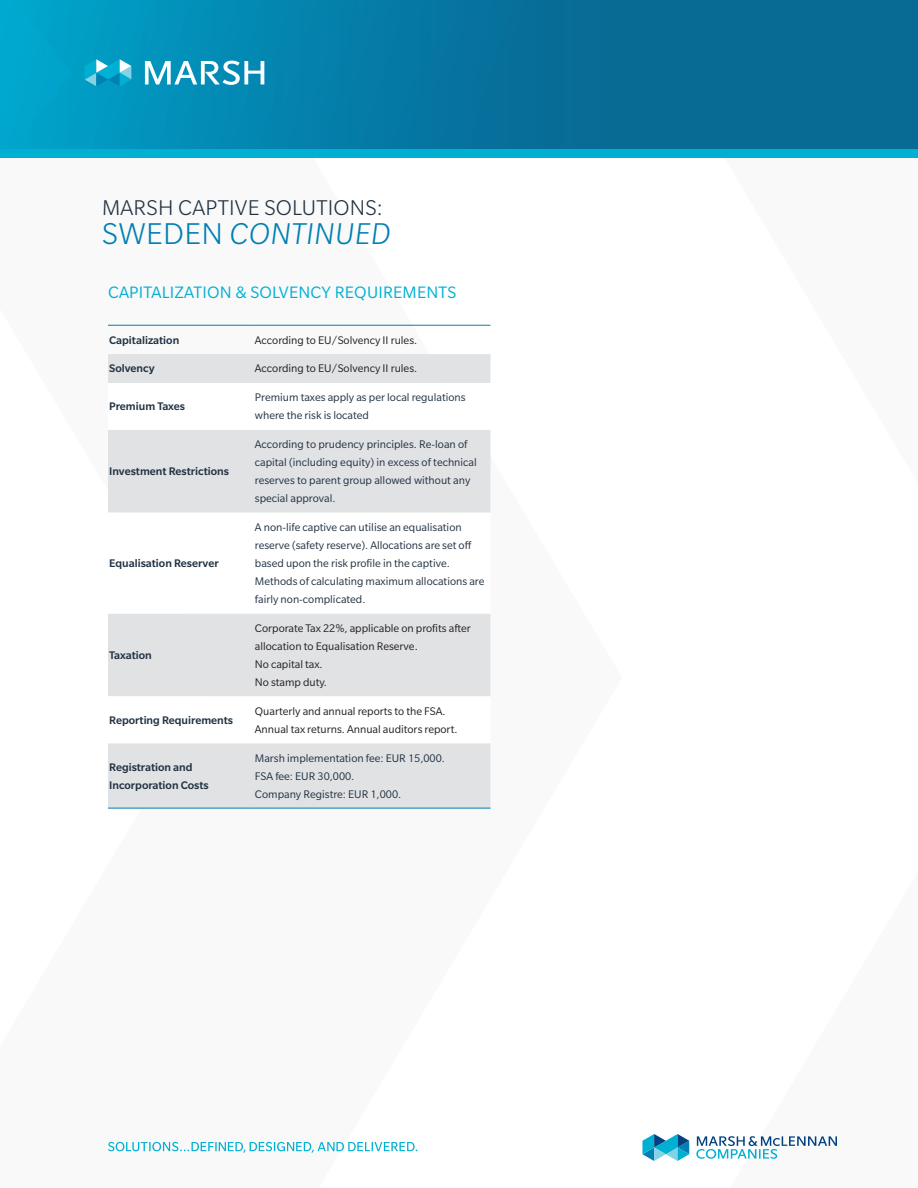
<style>
.page{position:relative;width:918px;height:1188px;background:#fff}
.page>*{position:absolute;margin:0;border:0;box-sizing:border-box;transform-origin:0 0}
.Page_Headline_22_20{font:italic 300 32.7px "Slate Pro";letter-spacing:.01em;color:#0080b3}
.Page_Headline_22_20-2{font:300 23.25px "Slate Pro";letter-spacing:.01em;color:#213242}
.Body_Subhead_12_14{font:18px "Slate Pro";letter-spacing:.01em;color:#00b0d3}
.Body_Text_9_12{font:12px/18px "Slate Pro";color:#213242}
.t1{font:12px "Slate Pro";color:#231f20}
.t2{font:500 12px "Slate Pro";color:#213242}
.s1{font-style:normal}
</style>
<div class="page">
<div style="left:108px;top:354px;width:382px;height:454px;background:#e1e2e4"></div>
<svg style="left:108px;top:383px;width:382px;height:360px"></svg>
<hr style="left:108px;top:325px;width:146px;height:1px;background:#0080b3">
<hr style="left:254px;top:325px;width:236px;height:1px;background:#0080b3">
<hr style="left:108px;top:808px;width:146px;height:1px;background:#0080b3">
<hr style="left:254px;top:808px;width:236px;height:1px;background:#0080b3">
<svg style="left:696px;top:1136px;width:141px;height:23px"></svg>
<svg style="left:642px;top:1134px;width:47px;height:27px"></svg>
<svg style="left:108px;top:1142px;width:309px;height:11px"></svg>
<svg style="left:7px;top:0;width:911px;height:150px;background:#057ba4"></svg>
<svg style="left:85px;top:59px;width:46px;height:27px"></svg>
<svg style="left:145px;top:61px;width:119px;height:24px"></svg>
<div style="left:0;top:150px;width:918px;height:8px;background:#00b0d3"></div>
<p class="Page_Headline_22_20-2" style="left:102px;top:196px;width:282px">MARSH CAPTIVE SOLUTIONS:</p>
<p class="Page_Headline_22_20" style="left:102px;top:217px;width:290px"><span class="s1">SWEDEN</span> CONTINUED</p>
<p class="Body_Subhead_12_14" style="left:108px;top:283px;width:350px">CAPITALIZATION &amp; SOLVENCY REQUIREMENTS</p>
<p class="t2" style="left:109px;top:333px;width:72px">Capitalization</p>
<p class="t1" style="left:255px;top:334px;width:164px">According to EU/Solvency II rules.</p>
<p class="t2" style="left:109px;top:362px;width:47px">Solvency</p>
<p class="t1" style="left:255px;top:362px;width:164px">According to EU/Solvency II rules.</p>
<p class="t2" style="left:109px;top:400px;width:78px">Premium Taxes</p>
<p class="Body_Text_9_12" style="left:255px;top:388px;width:212px">Premium taxes apply as per local regulations</p>
<p class="Body_Text_9_12" style="left:255px;top:406px;width:116px">where the risk is located</p>
<p class="t2" style="left:109px;top:465px;width:121px">Investment Restrictions</p>
<p class="t2" style="left:109px;top:557px;width:111px">Equalisation Reserver</p>
<p class="t2" style="left:109px;top:649px;width:44px">Taxation</p>
<p class="t2" style="left:109px;top:713px;width:126px">Reporting Requirements</p>
<p class="t2" style="left:109px;top:760px;width:85px">Registration and</p>
<p class="t2" style="left:109px;top:778px;width:101px">Incorporation Costs</p>
<p class="Body_Text_9_12" style="left:255px;top:435px;width:223px">According to prudency principles. Re-loan of capital (including equity) in excess of technical reserves to parent group allowed without any special approval.</p>
<p class="Body_Text_9_12" style="left:255px;top:518px;width:231px">A non-life captive can utilise an equalisation reserve (safety reserve). Allocations are set off based upon the risk profile in the captive.<br>Methods of calculating maximum allocations are fairly non-complicated.</p>
<p class="t1" style="left:255px;top:622px;width:217px">Corporate Tax 22%, applicable on profits after</p>
<p class="t1" style="left:255px;top:640px;width:164px">allocation to Equalisation Reserve.</p>
<p class="t1" style="left:255px;top:658px;width:69px">No capital tax.</p>
<p class="t1" style="left:255px;top:676px;width:74px">No stamp duty.</p>
<p class="t1" style="left:255px;top:705px;width:192px">Quarterly and annual reports to the FSA.</p>
<p class="t1" style="left:255px;top:723px;width:204px">Annual tax returns. Annual auditors report.</p>
<p class="Body_Text_9_12" style="left:255px;top:749px;width:192px">Marsh implementation fee: EUR 15,000.</p>
<p class="Body_Text_9_12" style="left:255px;top:767px;width:101px">FSA fee: EUR 30,000.</p>
<p class="Body_Text_9_12" style="left:255px;top:785px;width:148px">Company Registre: EUR 1,000.</p>
</div>
